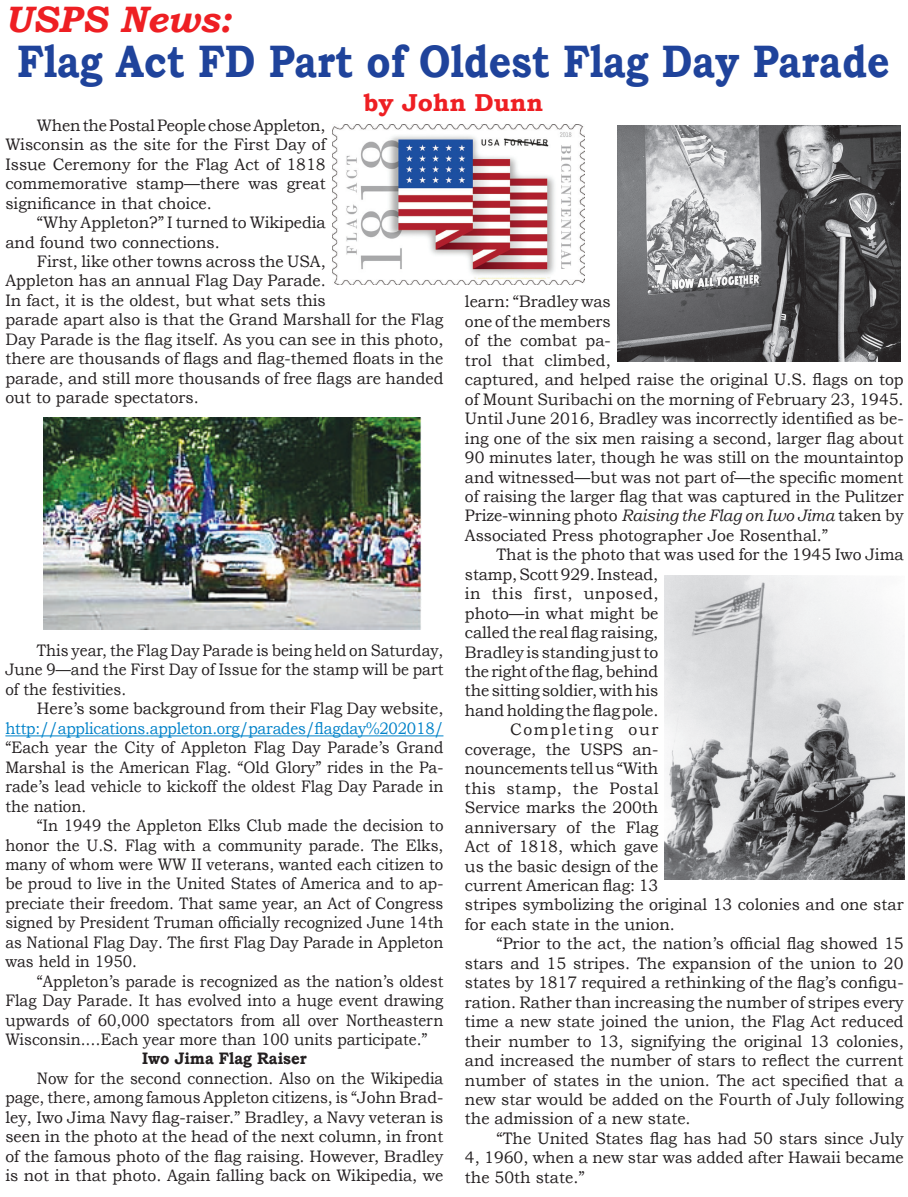
<style>
.page{position:relative;width:908px;height:1197px;background:#fff}
.page>*{position:absolute;margin:0;border:0;box-sizing:border-box;transform-origin:0 0}
.t1{font:700 45.5px "Bookman Old Style";color:#1f439b;scale:.86 1}
.t2{font:italic 700 36.75px "Bookman Old Style";color:#ee1f23}
.t3{font:700 24.5px "Bookman Old Style";color:#ee1f23}
.t4{font:16.62px/19.4px "Bookman Old Style";color:#231f20;scale:.95 1}
.t5{font:16.62px/19.4px "Bookman Old Style";color:#231f20;text-align:justify;scale:.91 1}
.t6{font:16.62px "Bookman Old Style";letter-spacing:-.015em;color:#0082c9;scale:.91 1}
.t7{font:16.62px "Bookman Old Style";letter-spacing:.035em;color:#231f20;scale:.95 1}
.t8{font:16.62px "Bookman Old Style";letter-spacing:.03em;color:#231f20;scale:.95 1}
.t9{font:700 16.62px "Bookman Old Style";color:#231f20;scale:.91 1}
.t10{font:16.62px "Bookman Old Style";letter-spacing:.11em;color:#231f20;scale:.95 1}
.s1{font-style:italic}
</style>
<div class="page">
<hr style="left:5px;top:735px;width:438px;height:1px;background:#0082c9">
<img style="left:332px;top:125px;width:252px;height:160px">
<img style="left:43px;top:418px;width:378px;height:212px">
<img style="left:664px;top:575px;width:240px;height:305px">
<img style="left:617px;top:126px;width:283px;height:236px">
<h2 class="t2" style="left:5px;top:-3px;width:228px">USPS News:</h2>
<h1 class="t1" style="left:17px;top:35px;width:1015px">Flag Act FD Part of Oldest Flag Day Parade</h1>
<h3 class="t3" style="left:363px;top:88px;width:181px">by John Dunn</h3>
<p class="t4" style="left:5px;top:115px;width:338px;text-align:justify;text-indent:31px">When the Postal People chose Appleton, Wisconsin as the site for the First Day of Issue Ceremony for the Flag Act of 1818 commemorative stamp—there was great significance in that choice.</p>
<p class="t4" style="left:5px;top:213px;width:338px;text-indent:31px">“Why Appleton?” I turned to Wikipedia and found two connections.</p>
<p class="t4" style="left:5px;top:252px;width:462px;text-indent:31px">First, like other towns across the USA,<br>Appleton has an annual Flag Day Parade.<br>In fact, it is the oldest, but what sets this<br>parade apart also is that the Grand Marshall for the Flag Day Parade is the flag itself. As you can see in this photo, there are thousands of flags and flag-themed floats in the parade, and still more thousands of free flags are handed out to parade spectators.</p>
<p class="t4" style="left:465px;top:292px;width:463px">learn: “Bradley was<br>one of the members<br>of the combat pa-<br>trol that climbed,<br>captured, and helped raise the original U.S. flags on top of Mount Suribachi on the morning of February 23, 1945.<br>Until June 2016, Bradley was incorrectly identified as be&shy;ing one of the six men raising a second, larger flag about 90 minutes later, though he was still on the mountaintop and witnessed—but was not part of—the specific moment of raising the larger flag that was captured in the Pulitzer Prize-winning photo <span class="s1">Raising the Flag on Iwo Jima</span> taken by Associated Press photographer Joe Rosenthal.”</p>
<p class="t4" style="left:496px;top:545px;width:430px">That is the photo that was used for the 1945 Iwo Jima</p>
<p class="t4" style="left:465px;top:564px;width:205px">stamp, Scott 929. Instead,</p>
<p class="t7" style="left:465px;top:584px;width:205px">in this first, unposed,</p>
<p class="t4" style="left:465px;top:603px;width:205px">photo—in what might be</p>
<p class="t4" style="left:465px;top:623px;width:205px">called the real flag raising,</p>
<p class="t4" style="left:465px;top:642px;width:205px">Bradley is standing just to</p>
<p class="t4" style="left:465px;top:662px;width:205px">the right of the flag, behind</p>
<p class="t4" style="left:465px;top:681px;width:205px">the sitting soldier, with his</p>
<p class="t4" style="left:465px;top:701px;width:205px">hand holding the flag pole.</p>
<p class="t10" style="left:510px;top:720px;width:158px">Completing our</p>
<p class="t4" style="left:465px;top:739px;width:205px">coverage, the USPS an-</p>
<p class="t4" style="left:465px;top:759px;width:205px">nouncements tell us “With</p>
<p class="t8" style="left:465px;top:779px;width:205px">this stamp, the Postal</p>
<p class="t4" style="left:465px;top:798px;width:205px">Service marks the 200th</p>
<p class="t4" style="left:465px;top:817px;width:205px">anniversary of the Flag</p>
<p class="t4" style="left:465px;top:837px;width:205px">Act of 1818, which gave</p>
<p class="t4" style="left:465px;top:856px;width:205px">us the basic design of the</p>
<p class="t4" style="left:465px;top:876px;width:205px">current American flag: 13</p>
<p class="t4" style="left:465px;top:895px;width:463px">stripes symbolizing the original 13 colonies and one star</p>
<p class="t4" style="left:465px;top:915px;width:222px">for each state in the union.</p>
<p class="t4" style="left:496px;top:934px;width:430px">“Prior to the act, the nation’s official flag showed 15</p>
<p class="t4" style="left:465px;top:953px;width:463px">stars and 15 stripes. The expansion of the union to 20</p>
<p class="t4" style="left:465px;top:973px;width:463px">states by 1817 required a rethinking of the flag’s configu-</p>
<p class="t4" style="left:465px;top:992px;width:463px">ration. Rather than increasing the number of stripes every</p>
<p class="t4" style="left:465px;top:1012px;width:463px">time a new state joined the union, the Flag Act reduced</p>
<p class="t4" style="left:465px;top:1031px;width:463px">their number to 13, signifying the original 13 colonies,</p>
<p class="t4" style="left:465px;top:1051px;width:463px">and increased the number of stars to reflect the current</p>
<p class="t4" style="left:465px;top:1070px;width:463px">number of states in the union. The act specified that a</p>
<p class="t4" style="left:465px;top:1090px;width:463px">new star would be added on the Fourth of July following</p>
<p class="t4" style="left:465px;top:1109px;width:239px">the admission of a new state.</p>
<p class="t4" style="left:496px;top:1128px;width:430px">“The United States flag has had 50 stars since July</p>
<p class="t4" style="left:465px;top:1148px;width:463px">4, 1960, when a new star was added after Hawaii became</p>
<p class="t4" style="left:465px;top:1167px;width:128px">the 50th state.”</p>
<p class="t5" style="left:5px;top:641px;width:482px;text-indent:31px">This year, the Flag Day Parade is being held on Saturday, June 9—and the First Day of Issue for the stamp will be part of the festivities.</p>
<p class="t4" style="left:37px;top:699px;width:429px">Here’s some background from their Flag Day website,</p>
<p class="t6" style="left:5px;top:719px;width:483px">http://applications.appleton.org/parades/flagday%202018/</p>
<p class="t5" style="left:5px;top:738px;width:482px">“Each year the City of Appleton Flag Day Parade’s Grand Marshal is the American Flag. “Old Glory” rides in the Pa&shy;rade’s lead vehicle to kickoff the oldest Flag Day Parade in the nation.</p>
<p class="t5" style="left:5px;top:816px;width:483px;text-indent:31px">“In 1949 the Appleton Elks Club made the decision to honor the U.S. Flag with a community parade. The Elks, many of whom were WW II veterans, wanted each citizen to be proud to live in the United States of America and to ap&shy;preciate their freedom. That same year, an Act of Congress signed by President Truman officially recognized June 14th as National Flag Day. The first Flag Day Parade in Appleton was held in 1950.</p>
<p class="t5" style="left:5px;top:971px;width:482px;text-indent:31px">“Appleton’s parade is recognized as the nation’s oldest Flag Day Parade. It has evolved into a huge event drawing upwards of 60,000 spectators from all over Northeastern Wisconsin.…Each year more than 100 units participate.”</p>
<p class="t9" style="left:142px;top:1049px;width:182px">Iwo Jima Flag Raiser</p>
<p class="t5" style="left:5px;top:1069px;width:483px;text-indent:32px">Now for the second connection. Also on the Wikipedia page, there, among famous Appleton citizens, is “John Brad&shy;ley, Iwo Jima Navy flag-raiser.” Bradley, a Navy veteran is seen in the photo at the head of the next column, in front of the famous photo of the flag raising. However, Bradley is not in that photo. Again falling back on Wikipedia, we</p>
</div>
